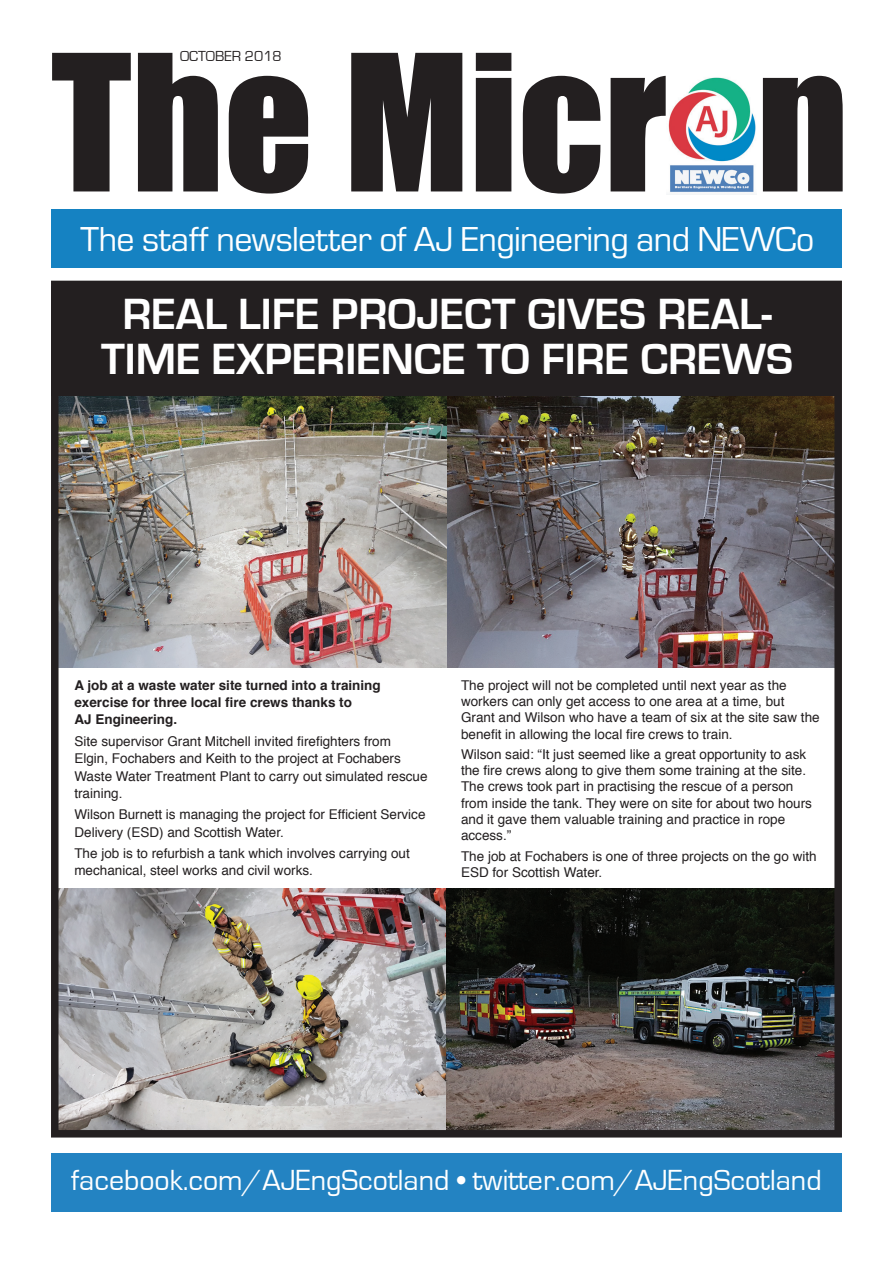
<style>
.page{position:relative;width:893px;height:1263px;background:#fff}
.page>*{position:absolute;margin:0;border:0;box-sizing:border-box;transform-origin:0 0}
.t1{font:175.2px "Impact";color:#231f20}
.t2{font:700 45px/45px "Eurostile";color:#fff;text-align:center}
.t3{font:36px "Eurostile";letter-spacing:-.02em;color:#fff}
.t4{font:30px "Eurostile";color:#fff}
.t5{font:15px "Eurostile";color:#231f20}
.t6{font:13.5px/16.2px "Helvetica";color:#231f20}
.t7{font:700 13.5px/17.2px "Helvetica";color:#231f20}
</style>
<div class="page">
<img style="left:60px;top:395px;width:773px;height:273px">
<div style="left:51px;top:286px;width:785px;height:109px;background:#231f20"></div>
<img style="left:60px;top:889px;width:386px;height:239px">
<img style="left:446px;top:889px;width:387px;height:239px">
<div style="left:51px;top:1153px;width:791px;height:59px;background:#2383c2"></div>
<div style="left:51px;top:210px;width:791px;height:58px;background:#1582c2"></div>
<img style="left:667px;top:108px;width:89px;height:87px">
<img style="left:671px;top:77px;width:79px;height:117px">
<div style="left:51px;top:281px;width:791px;height:856px;border:8px solid #231f20"></div>
<p class="t5" style="left:180px;top:48px;width:103px">OCTOBER 2018</p>
<p class="t1" style="left:51px;top:-13px;width:799px">The Micron</p>
<p class="t3" style="left:80px;top:220px;width:735px">The staff newsletter of AJ Engineering and NEWCo</p>
<p class="t2" style="left:101px;top:292px;width:694px">REAL LIFE PROJECT GIVES REAL-<br>TIME EXPERIENCE TO FIRE CREWS</p>
<p class="t7" style="left:74px;top:677px;width:308px">A job at a waste water site turned into a training exercise for three local fire crews thanks to<br>AJ Engineering.</p>
<p class="t6" style="left:74px;top:733px;width:355px;line-height:17.2px">Site supervisor Grant Mitchell invited firefighters from Elgin, Fochabers and Keith to the project at Fochabers Waste Water Treatment Plant to carry out simulated rescue training.</p>
<p class="t6" style="left:74px;top:806px;width:353px;line-height:17.2px">Wilson Burnett is managing the project for Efficient Service<br>Delivery (ESD) and Scottish Water.</p>
<p class="t6" style="left:74px;top:845px;width:337px;line-height:17.2px">The job is to refurbish a tank which involves carrying out mechanical, steel works and civil works.</p>
<p class="t6" style="left:461px;top:677px;width:360px">The project will not be completed until next year as the workers can only get access to one area at a time, but Grant and Wilson who have a team of six at the site saw the benefit in allowing the local fire crews to train.</p>
<p class="t6" style="left:461px;top:747px;width:352px">Wilson said: “It just seemed like a great opportunity to ask the fire crews along to give them some training at the site.<br>The crews took part in practising the rescue of a person from inside the tank. They were on site for about two hours and it gave them valuable training and practice in rope access.”</p>
<p class="t6" style="left:461px;top:848px;width:357px">The job at Fochabers is one of three projects on the go with<br>ESD for Scottish Water.</p>
<p class="t4" style="left:71px;top:1163px;width:752px">facebook.com/AJEngScotland • twitter.com/AJEngScotland</p>
</div>
